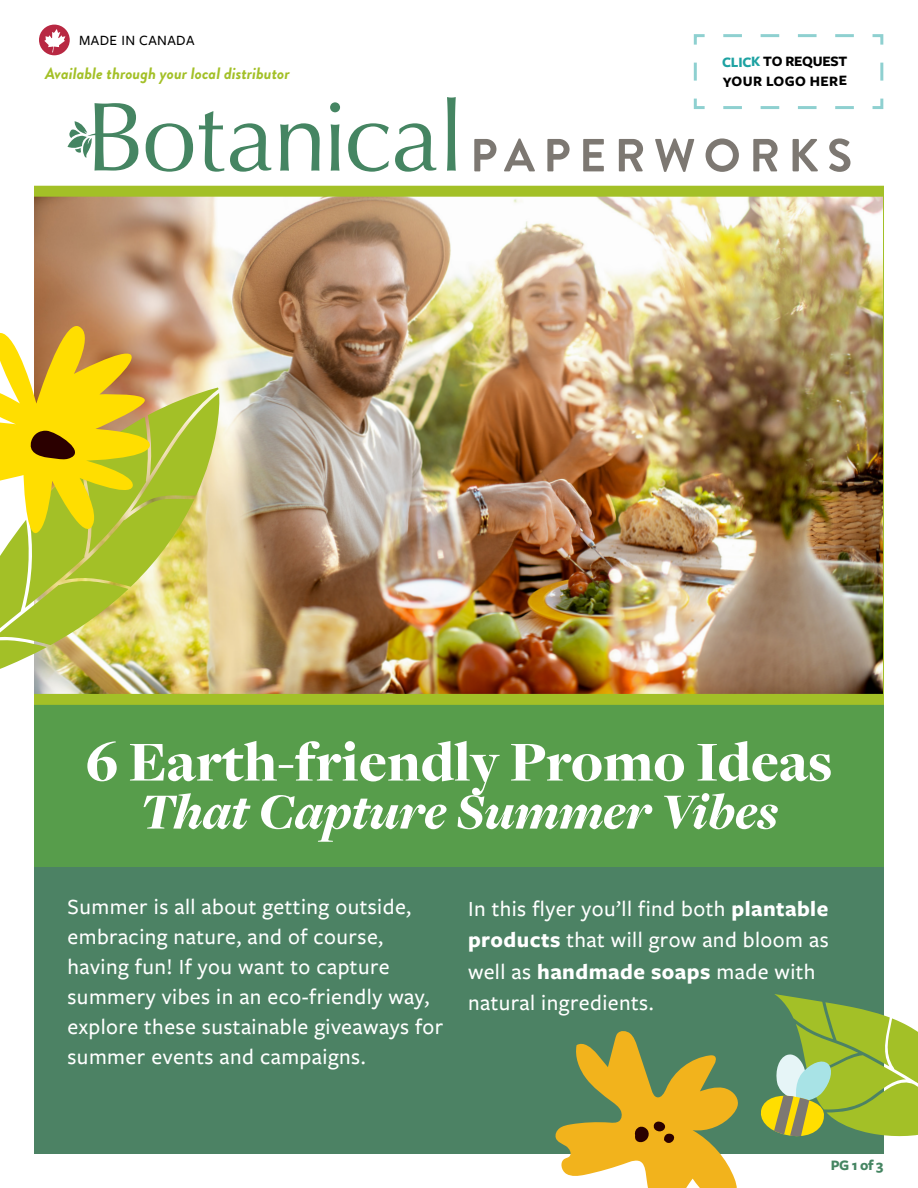
<style>
.page{position:relative;width:918px;height:1188px;background:#fff}
.page>*{position:absolute;margin:0;border:0;box-sizing:border-box;transform-origin:0 0}
.t1{font:900 58.5px "Freight Disp Pro";color:#fff}
.t2{font:italic 900 52.5px "Freight Disp Pro";color:#fff}
.t3{font:500 22.5px/30px "Freight Sans Pro";letter-spacing:.02em;color:#fff}
.New_Section_Titles{font:italic 700 16.5px "Brandon Grotesque";color:#a3c027}
.New_Section_Titles-2{font:700 15px "Freight Sans Pro";color:#458562}
.t4{font:700 14.85px/19.6px "Freight Sans Pro";color:#000}
.t5{font:500 14.7px "Freight Sans Pro";letter-spacing:.025em;color:#000}
.s1{color:#1da2a2}
.s2{font-weight:700}
</style>
<div class="page">
<div style="left:34px;top:698px;width:850px;height:456px;background:#4c8264"></div>
<div style="left:34px;top:686px;width:849px;height:181px;background:#579d4b"></div>
<img style="left:34px;top:186px;width:849px;height:519px">
<svg style="left:146px;top:123px;width:47px;height:49px"></svg>
<svg style="left:199px;top:111px;width:25px;height:61px"></svg>
<svg style="left:230px;top:123px;width:41px;height:49px"></svg>
<svg style="left:280px;top:123px;width:40px;height:48px"></svg>
<svg style="left:330px;top:102px;width:10px;height:69px"></svg>
<svg style="left:348px;top:123px;width:41px;height:49px"></svg>
<svg style="left:395px;top:123px;width:41px;height:49px"></svg>
<svg style="left:447px;top:97px;width:9px;height:74px"></svg>
<svg style="left:68px;top:103px;width:70px;height:68px"></svg>
<svg style="left:474px;top:139px;width:22px;height:32px"></svg>
<svg style="left:504px;top:138px;width:31px;height:33px"></svg>
<svg style="left:547px;top:139px;width:23px;height:32px"></svg>
<svg style="left:583px;top:139px;width:21px;height:32px"></svg>
<svg style="left:619px;top:139px;width:24px;height:32px"></svg>
<svg style="left:655px;top:138px;width:39px;height:34px"></svg>
<svg style="left:706px;top:138px;width:33px;height:34px"></svg>
<svg style="left:753px;top:139px;width:25px;height:32px"></svg>
<svg style="left:793px;top:139px;width:25px;height:32px"></svg>
<svg style="left:829px;top:138px;width:21px;height:34px"></svg>
<img style="left:0;top:319px;width:220px;height:372px">
<svg style="left:761px;top:994px;width:157px;height:143px"></svg>
<svg style="left:555px;top:1031px;width:183px;height:157px"></svg>
<div style="left:39px;top:25px;width:31px;height:30px;background:#b82842;border-radius:50%"></div>
<svg style="left:44px;top:29px;width:21px;height:23px"></svg>
<svg style="left:693px;top:34px;width:191px;height:75px"></svg>
<p class="t5" style="left:79px;top:31px;width:117px">MADE IN CANADA</p>
<p class="New_Section_Titles" style="left:45px;top:62px;width:246px">Available through your local distributor</p>
<p class="t4" style="left:722px;top:52px;width:127px;rotate:-1deg"><span class="s1">CLICK</span> TO REQUEST<br>YOUR LOGO HERE</p>
<p class="t1" style="left:86px;top:723px;width:748px">6 Earth-friendly Promo Ideas</p>
<p class="t2" style="left:140px;top:777px;width:640px">That Capture Summer Vibes</p>
<p class="t3" style="left:68px;top:891px;width:378px">Summer is all about getting outside, embracing nature, and of course, having fun! If you want to capture summery vibes in an eco-friendly way, explore these sustainable giveaways for summer events and campaigns.</p>
<p class="t3" style="left:468px;top:892px;width:362px;line-height:31.5px">In this flyer you’ll find both <span class="s2">plantable products</span> that will grow and bloom as well as <span class="s2">handmade soaps</span> made with natural ingredients.</p>
<p class="New_Section_Titles-2" style="left:831px;top:1155px;width:54px">PG 1 of 3</p>
</div>
